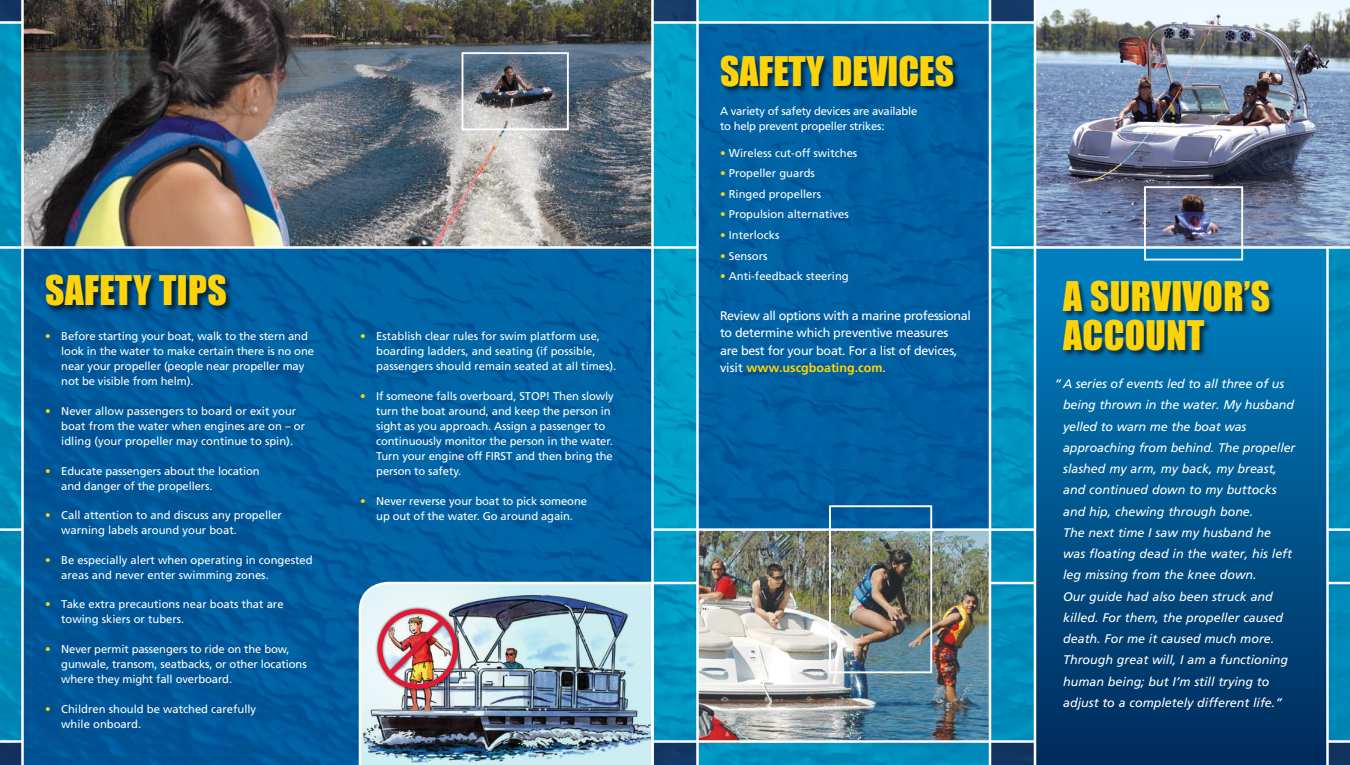
<style>
.page{position:relative;width:1350px;height:765px;background:#fff}
.page>*{position:absolute;margin:0;border:0;box-sizing:border-box;transform-origin:0 0}
.t1{font:37.5px/38.8px "Impact";letter-spacing:.01em;color:#fed309}
.t2{font:italic 12.5px/21.2px "Frutiger LT Std";color:#fff}
.t3{font:12.5px/17.5px "Frutiger LT Std";letter-spacing:-.02em;color:#fff}
.t4{font:11.25px/15px "Frutiger LT Std";letter-spacing:-.01em;color:#fff}
.s1{color:#fed309}
.s2{font-weight:700;color:#fed309}
</style>
<div class="page">
<div style="left:22px;top:22px;width:630px;height:743px;background:linear-gradient(to right,#005698,#0066a7)"></div>
<div style="left:698px;top:22px;width:292px;height:508px;background:linear-gradient(to bottom,#0163a4,#005da0)"></div>
<svg style="left:0;top:24px;width:21px;height:716px;fill:#0089b7"></svg>
<svg style="left:654px;top:24px;width:42px;height:716px;fill:#009fc8"></svg>
<svg style="left:991px;top:24px;width:43px;height:716px;fill:#0094c0"></svg>
<div style="left:0;top:0;width:22px;height:22px;background:#123361"></div>
<div style="left:652px;top:0;width:46px;height:22px;background:#183d6b"></div>
<div style="left:990px;top:0;width:45px;height:22px;background:#153a67"></div>
<div style="left:0;top:742px;width:22px;height:23px;background:#12315e"></div>
<div style="left:652px;top:742px;width:46px;height:23px;background:#143865"></div>
<div style="left:990px;top:742px;width:45px;height:23px;background:#123361"></div>
<div style="left:698px;top:0;width:292px;height:22px;background:#009ec7"></div>
<svg style="left:699px;top:743px;width:290px;height:22px;fill:#008cba"></svg>
<div style="left:1035px;top:248px;width:293px;height:517px;background:linear-gradient(to bottom,#0083c4,#002b5b)"></div>
<div style="left:1328px;top:22px;width:22px;height:720px;background:#008ab9"></div>
<div style="left:1328px;top:742px;width:22px;height:23px;background:#123261"></div>
<img style="left:24px;top:0;width:627px;height:246px">
<img style="left:1036px;top:0;width:314px;height:246px">
<div style="left:45px;top:274px;width:189px;height:40px;background:#000;opacity:.6"></div>
<div style="left:720px;top:54px;width:242px;height:41px;background:#000;opacity:.6"></div>
<div style="left:1062px;top:279px;width:216px;height:80px;background:#000;opacity:.6"></div>
<img style="left:699px;top:531px;width:290px;height:209px">
<div style="left:462px;top:52px;width:107px;height:78px;border:2px solid #fff"></div>
<div style="left:1144px;top:186px;width:99px;height:75px;border:2px solid #fff"></div>
<div style="left:829px;top:505px;width:103px;height:168px;border:2px solid #fff"></div>
<hr style="left:21px;top:0;width:3px;height:765px;background:#fff">
<hr style="left:651px;top:0;width:3px;height:765px;background:#fff">
<hr style="left:0;top:528px;width:22px;height:3px;background:#fff">
<hr style="left:0;top:740px;width:22px;height:3px;background:#fff">
<hr style="left:0;top:246px;width:698px;height:3px;background:#fff">
<hr style="left:696px;top:0;width:3px;height:765px;background:#fff">
<hr style="left:989px;top:0;width:2px;height:765px;background:#fff">
<hr style="left:1034px;top:0;width:2px;height:765px;background:#fff">
<hr style="left:990px;top:246px;width:360px;height:3px;background:#fff">
<hr style="left:652px;top:21px;width:383px;height:3px;background:#fff">
<hr style="left:1328px;top:528px;width:22px;height:3px;background:#fff">
<hr style="left:652px;top:528px;width:383px;height:3px;background:#fff">
<hr style="left:652px;top:740px;width:383px;height:3px;background:#fff">
<hr style="left:1328px;top:582px;width:22px;height:2px;background:#fff">
<hr style="left:990px;top:582px;width:45px;height:2px;background:#fff">
<hr style="left:1328px;top:740px;width:22px;height:3px;background:#fff">
<hr style="left:0;top:21px;width:22px;height:3px;background:#fff">
<img style="left:358px;top:581px;width:297px;height:184px">
<hr style="left:652px;top:582px;width:46px;height:2px;background:#fff">
<hr style="left:1326px;top:248px;width:3px;height:517px;background:#fff">
<h1 class="t1" style="left:45px;top:271px;width:132px">SAFETY TIPS</h1>
<p class="t4" style="left:61px;top:329px;width:254px;text-indent:-16px"><span class="s1">•</span> Before starting your boat, walk to the stern and look in the water to make certain there is no one near your propeller (people near propeller may not be visible from helm).</p>
<p class="t4" style="left:61px;top:404px;width:245px;text-indent:-16px"><span class="s1">•</span> Never allow passengers to board or exit your boat from the water when engines are on – or idling (your propeller may continue to spin).</p>
<p class="t4" style="left:61px;top:463px;width:200px;text-indent:-16px"><span class="s1">•</span> Educate passengers about the location and danger of the propellers.</p>
<p class="t4" style="left:61px;top:508px;width:222px;text-indent:-16px"><span class="s1">•</span> Call attention to and discuss any propeller warning labels around your boat.</p>
<p class="t4" style="left:61px;top:552px;width:253px;text-indent:-16px"><span class="s1">•</span> Be especially alert when operating in congested areas and never enter swimming zones.</p>
<p class="t4" style="left:61px;top:597px;width:224px;text-indent:-16px"><span class="s1">•</span> Take extra precautions near boats that are towing skiers or tubers.</p>
<p class="t4" style="left:61px;top:642px;width:247px;text-indent:-16px"><span class="s1">•</span> Never permit passengers to ride on the bow, gunwale, transom, seatbacks, or other locations where they might fall overboard.</p>
<p class="t4" style="left:61px;top:701px;width:197px;text-indent:-16px"><span class="s1">•</span> Children should be watched carefully while onboard.</p>
<p class="t4" style="left:376px;top:329px;width:242px;text-indent:-16px"><span class="s1">•</span> Establish clear rules for swim platform use, boarding ladders, and seating (if possible, passengers should remain seated at all times).</p>
<p class="t4" style="left:376px;top:389px;width:239px;text-indent:-16px"><span class="s1">•</span> If someone falls overboard, STOP! Then slowly turn the boat around, and keep the person in sight as you approach. Assign a passenger to continuously monitor the person in the water.<br>Turn your engine off FIRST and then bring the person to safety.</p>
<p class="t4" style="left:360px;top:493px;width:229px;text-align:center"><span class="s1">•</span> Never reverse your boat to pick someone up out of the water. Go around again.</p>
<h1 class="t1" style="left:720px;top:52px;width:217px">SAFETY DEVICES</h1>
<p class="t4" style="left:720px;top:104px;width:199px">A variety of safety devices are available to help prevent propeller strikes:</p>
<p class="t4" style="left:720px;top:145px;width:139px"><span class="s1">•</span> Wireless cut-off switches</p>
<p class="t4" style="left:720px;top:166px;width:97px"><span class="s1">•</span> Propeller guards</p>
<p class="t4" style="left:720px;top:186px;width:103px"><span class="s1">•</span> Ringed propellers</p>
<p class="t4" style="left:720px;top:207px;width:130px"><span class="s1">•</span> Propulsion alternatives</p>
<p class="t4" style="left:720px;top:228px;width:61px"><span class="s1">•</span> Interlocks</p>
<p class="t4" style="left:720px;top:248px;width:49px"><span class="s1">•</span> Sensors</p>
<p class="t4" style="left:720px;top:269px;width:130px"><span class="s1">•</span> Anti-feedback steering</p>
<p class="t3" style="left:720px;top:307px;width:253px">Review all options with a marine professional to determine which preventive measures<br>are best for your boat. For a list of devices, visit <span class="s2">www.uscgboating.com</span>.</p>
<h1 class="t1" style="left:1063px;top:277px;width:208px">A SU RVIVOR’S<br>ACCOUNT</h1>
<p class="t2" style="left:1063px;top:373px;width:234px;text-indent:-9px">“ A series of events led to all three of us being thrown in the water. My husband yelled to warn me the boat was approaching from behind. The propeller slashed my arm, my back, my breast, and continued down to my buttocks and hip, chewing through bone.<br>The next time I saw my husband he was floating dead in the water, his left leg missing from the knee down.<br>Our guide had also been struck and killed. For them, the propeller caused death. For me it caused much more.<br>Through great will, I am a functioning human being; but I’m still trying to adjust to a completely different life.”</p>
</div>
